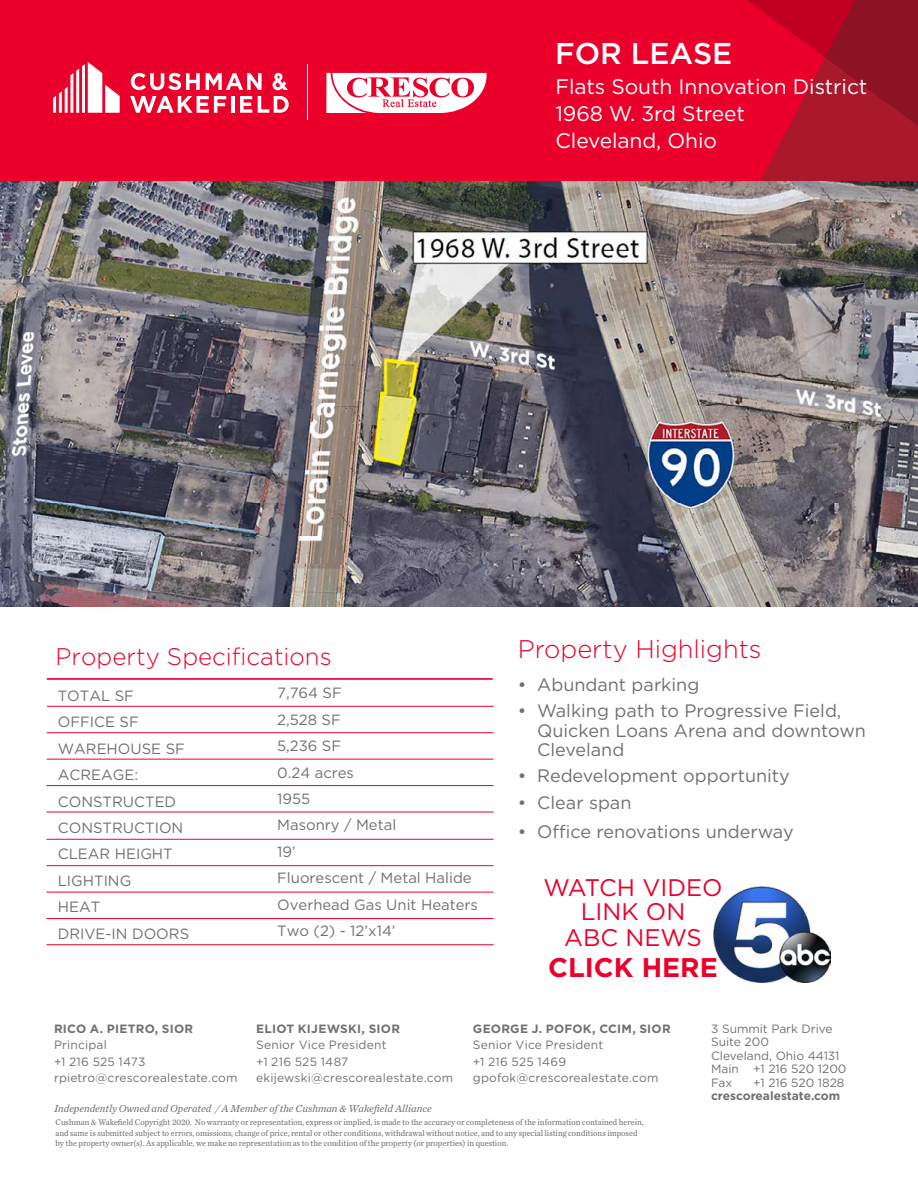
<style>
.page{position:relative;width:918px;height:1188px;background:#fff}
.page>*{position:absolute;margin:0;border:0;box-sizing:border-box;transform-origin:0 0}
.t1{font:500 30px "Gotham";color:#fff}
.t2{font:700 27px "Gotham";color:#ea002a}
.t3{font:300 25.5px "Gotham";color:#ea002a}
.t4{font:24px/23.2px "Gotham";color:#ea002a;text-align:center}
.t5{font:300 24px "Gotham";color:#ea002a}
.t6{font:21px/26.7px "Gotham";letter-spacing:-.005em;color:#fff}
.t7{font:18px/19.5px "Gotham";color:#6f7171}
.t8{font:14.85px/26.4px "Gotham";color:#6f7171}
.t9{font:12px/16.5px "Gotham";letter-spacing:.01em;color:#6f7171}
.t10{font:700 12px "Gotham";letter-spacing:.015em;color:#6f7171}
.t11{font:italic 10.5px "Chronicle Text G2";color:#6f7171}
.t12{font:8.7px/10.4px "Chronicle Text G2";color:#6f7171;scale:.95 1}
</style>
<div class="page">
<img style="left:0;top:181px;width:918px;height:426px">
<hr style="left:47px;top:678px;width:446px;height:2px;background:#ea002a">
<hr style="left:47px;top:706px;width:447px;height:1px;background:#ea002a">
<hr style="left:47px;top:732px;width:447px;height:1px;background:#ea002a">
<hr style="left:47px;top:759px;width:447px;height:1px;background:#ea002a">
<hr style="left:46px;top:785px;width:448px;height:1px;background:#ea002a">
<hr style="left:46px;top:812px;width:448px;height:1px;background:#ea002a">
<hr style="left:46px;top:839px;width:448px;height:1px;background:#ea002a">
<hr style="left:46px;top:865px;width:448px;height:1px;background:#ea002a">
<hr style="left:46px;top:892px;width:448px;height:1px;background:#ea002a">
<hr style="left:46px;top:944px;width:448px;height:1px;background:#ea002a">
<hr style="left:46px;top:918px;width:448px;height:1px;background:#ea002a">
<img style="left:713px;top:886px;width:118px;height:97px">
<div style="left:0;top:0;width:918px;height:181px;background:#ea002a"></div>
<svg style="left:747px;top:0;width:171px;height:181px"></svg>
<hr style="left:307px;top:64px;width:1px;height:56px;background:#fff">
<svg style="left:53px;top:62px;width:67px;height:51px"></svg>
<hr style="left:231px;top:96px;width:4px;height:17px;background:#fff">
<svg style="left:240px;top:96px;width:12px;height:17px"></svg>
<svg style="left:258px;top:96px;width:31px;height:17px"></svg>
<svg style="left:131px;top:73px;width:69px;height:17px"></svg>
<svg style="left:206px;top:73px;width:56px;height:17px"></svg>
<svg style="left:130px;top:96px;width:96px;height:17px"></svg>
<svg style="left:272px;top:73px;width:16px;height:17px"></svg>
<svg style="left:326px;top:73px;width:161px;height:40px"></svg>
<h1 class="t1" style="left:555px;top:33px;width:179px">FOR LEASE</h1>
<h3 class="t6" style="left:556px;top:73px;width:313px">Flats South Innovation District<br>1968 W. 3rd Street<br>Cleveland, Ohio</h3>
<h3 class="t5" style="left:56px;top:642px;width:277px">Property Specifications</h3>
<h3 class="t8" style="left:58px;top:682px;width:133px">TOTAL SF<br>OFFICE SF<br>WAREHOUSE SF<br>ACREAGE:<br>CONSTRUCTED<br>CONSTRUCTION<br>CLEAR HEIGHT<br>LIGHTING<br>HEAT<br>DRIVE-IN DOORS</h3>
<h3 class="t8" style="left:277px;top:680px;width:202px">7,764 SF<br>2,528 SF<br>5,236 SF<br>0.24 acres<br>1955<br>Masonry / Metal<br>19’<br>Fluorescent / Metal Halide<br>Overhead Gas Unit Heaters<br>Two (2) - 12’x14’</h3>
<h3 class="t3" style="left:518px;top:633px;width:245px">Property Highlights</h3>
<h3 class="t7" style="left:518px;top:674px;width:183px">• Abundant parking</h3>
<h3 class="t7" style="left:537px;top:701px;width:330px;text-indent:-19px">• Walking path to Progressive Field,<br>Quicken Loans Arena and downtown<br>Cleveland</h3>
<h3 class="t7" style="left:518px;top:766px;width:274px">• Redevelopment opportunity</h3>
<h3 class="t7" style="left:518px;top:792px;width:115px">• Clear span</h3>
<h3 class="t7" style="left:518px;top:821px;width:277px">• Office renovations underway</h3>
<h3 class="t4" style="left:544px;top:876px;width:181px">WATCH VIDEO<br>LINK ON</h3>
<h3 class="t4" style="left:564px;top:925px;width:139px">ABC NEWS</h3>
<h2 class="t2" style="left:548px;top:949px;width:171px">CLICK HERE</h2>
<h3 class="t10" style="left:54px;top:1020px;width:141px">RICO A. PIETRO, SIOR</h3>
<h3 class="t9" style="left:54px;top:1036px;width:185px">Principal<br>+1 216 525 1473 rpietro@crescorealestate.com</h3>
<h3 class="t10" style="left:256px;top:1020px;width:145px">ELIOT KIJEWSKI, SIOR</h3>
<h3 class="t9" style="left:256px;top:1036px;width:199px">Senior Vice President<br>+1 216 525 1487 ekijewski@crescorealestate.com</h3>
<p class="t11" style="left:54px;top:1101px;width:379px">Independently Owned and Operated / A Member of the Cushman &amp; Wakefield Alliance</p>
<h3 class="t10" style="left:473px;top:1020px;width:199px">GEORGE J. POFOK, CCIM, SIOR</h3>
<h3 class="t9" style="left:473px;top:1036px;width:187px">Senior Vice President<br>+1 216 525 1469 gpofok@crescorealestate.com</h3>
<p class="t12" style="left:56px;top:1117px;width:621px">Cushman &amp; Wakefield Copyright 2020. No warranty or representation, express or implied, is made to the accuracy or completeness of the information contained herein, and same is submitted subject to errors, omissions, change of price, rental or other conditions, withdrawal without notice, and to any special listing conditions imposed by the property owner(s). As applicable, we make no representation as to the condition of the property (or properties) in question.</p>
<h3 class="t9" style="left:711px;top:1021px;width:137px;line-height:13.5px">3 Summit Park Drive<br>Suite 200<br>Cleveland, Ohio 44131<br>Main +1 216 520 1200<br>Fax</h3>
<h3 class="t9" style="left:753px;top:1074px;width:93px">+1 216 520 1828</h3>
<h3 class="t10" style="left:711px;top:1088px;width:131px">crescorealestate.com</h3>
</div>
